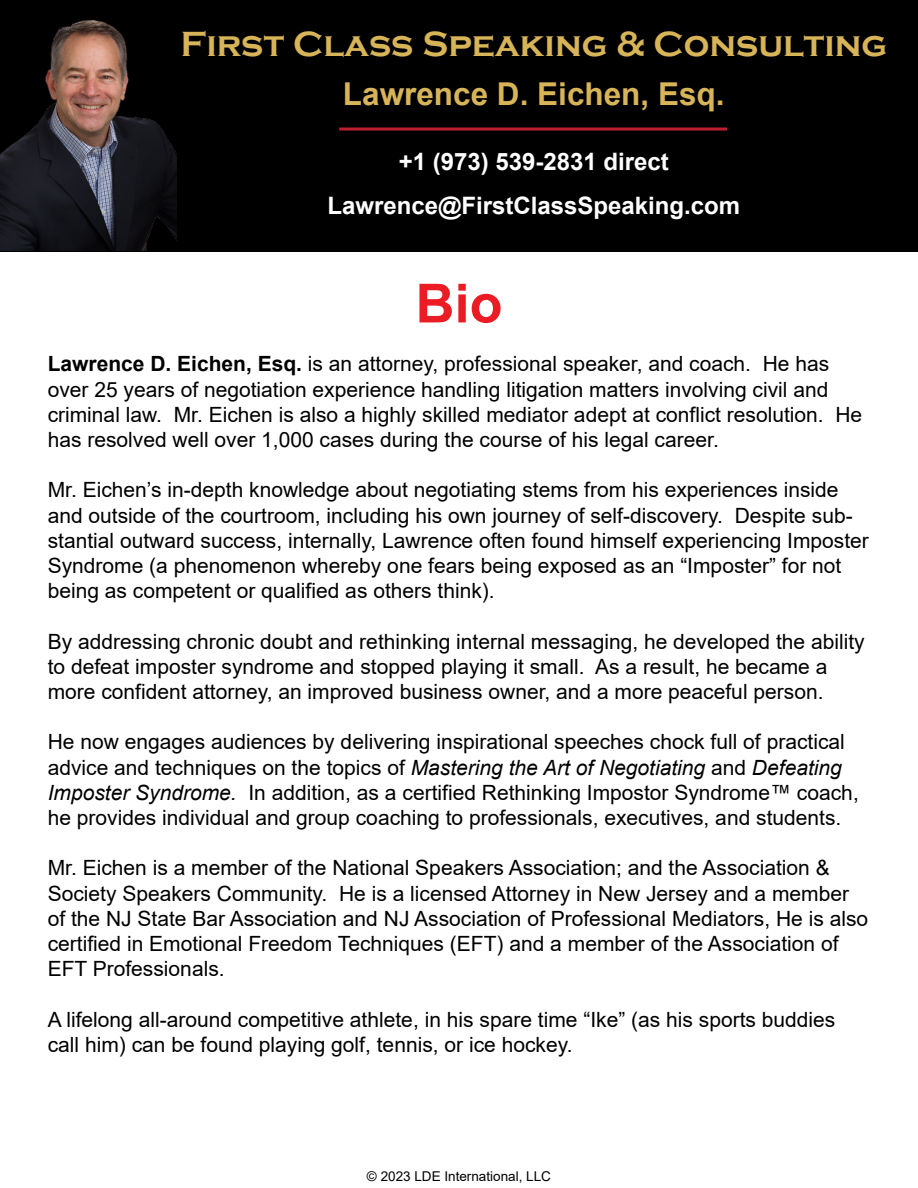
<style>
.page{position:relative;width:918px;height:1188px;background:#fff}
.page>*{position:absolute;margin:0;border:0;box-sizing:border-box;transform-origin:0 0}
.t1{font:700 54px "Arial";color:#ec1c24}
.t2{font:700 36px "Copperplate Gothic";color:#d8b458}
.t3{font:700 31.5px "Arial";color:#d8b458}
.t4{font:700 24px "Arial";color:#fff}
.t5{font:21px/25.2px "Arial";color:#000}
.t6{font:13.5px "Arial";color:#000}
.s1{font-weight:700}
.s2{font-style:italic}
</style>
<div class="page">
<div style="left:0;top:0;width:918px;height:251px;background:#000"></div>
<hr style="left:339px;top:128px;width:388px;height:3px;background:#be1e2d">
<img style="left:0;top:20px;width:176px;height:230px">
<h2 class="t2" style="left:180px;top:25px;width:709px">First Class Speaking &amp; Consulting</h2>
<h3 class="t3" style="left:343px;top:72px;width:383px">Lawrence D. Eichen, Esq.</h3>
<p class="t4" style="left:399px;top:144px;width:272px">+1 (973) 539-2831 direct</p>
<p class="t4" style="left:327px;top:188px;width:414px">Lawrence@FirstClassSpeaking.com</p>
<h1 class="t1" style="left:416px;top:265px;width:88px">Bio</h1>
<p class="t5" style="left:48px;top:351px;width:816px"><span class="s1">Lawrence D. Eichen, Esq.</span> is an attorney, professional speaker, and coach. He has over 25 years of negotiation experience handling litigation matters involving civil and criminal law. Mr. Eichen is also a highly skilled mediator adept at conflict resolution. He has resolved well over 1,000 cases during the course of his legal career.</p>
<p class="t5" style="left:48px;top:477px;width:823px">Mr. Eichen’s in-depth knowledge about negotiating stems from his experiences inside and outside of the courtroom, including his own journey of self-discovery. Despite sub&shy;stantial outward success, internally, Lawrence often found himself experiencing Imposter Syndrome (a phenomenon whereby one fears being exposed as an “Imposter” for not being as competent or qualified as others think).</p>
<p class="t5" style="left:48px;top:628px;width:819px">By addressing chronic doubt and rethinking internal messaging, he developed the ability to defeat imposter syndrome and stopped playing it small. As a result, he became a more confident attorney, an improved business owner, and a more peaceful person.</p>
<p class="t5" style="left:48px;top:729px;width:813px">He now engages audiences by delivering inspirational speeches chock full of practical advice and techniques on the topics of <span class="s2">Mastering the Art of Negotiating</span> and <span class="s2">Defeating Imposter Syndrome.</span> In addition, as a certified Rethinking Impostor Syndrome™ coach, he provides individual and group coaching to professionals, executives, and students.</p>
<p class="t5" style="left:48px;top:855px;width:822px">Mr. Eichen is a member of the National Speakers Association; and the Association &amp; Society Speakers Community. He is a licensed Attorney in New Jersey and a member of the NJ State Bar Association and NJ Association of Professional Mediators, He is also certified in Emotional Freedom Techniques (EFT) and a member of the Association of EFT Professionals.</p>
<p class="t5" style="left:48px;top:1006px;width:789px">A lifelong all-around competitive athlete, in his spare time “Ike” (as his sports buddies call him) can be found playing golf, tennis, or ice hockey.</p>
<p class="t6" style="left:367px;top:1167px;width:186px">© 2023 LDE International, LLC</p>
</div>
